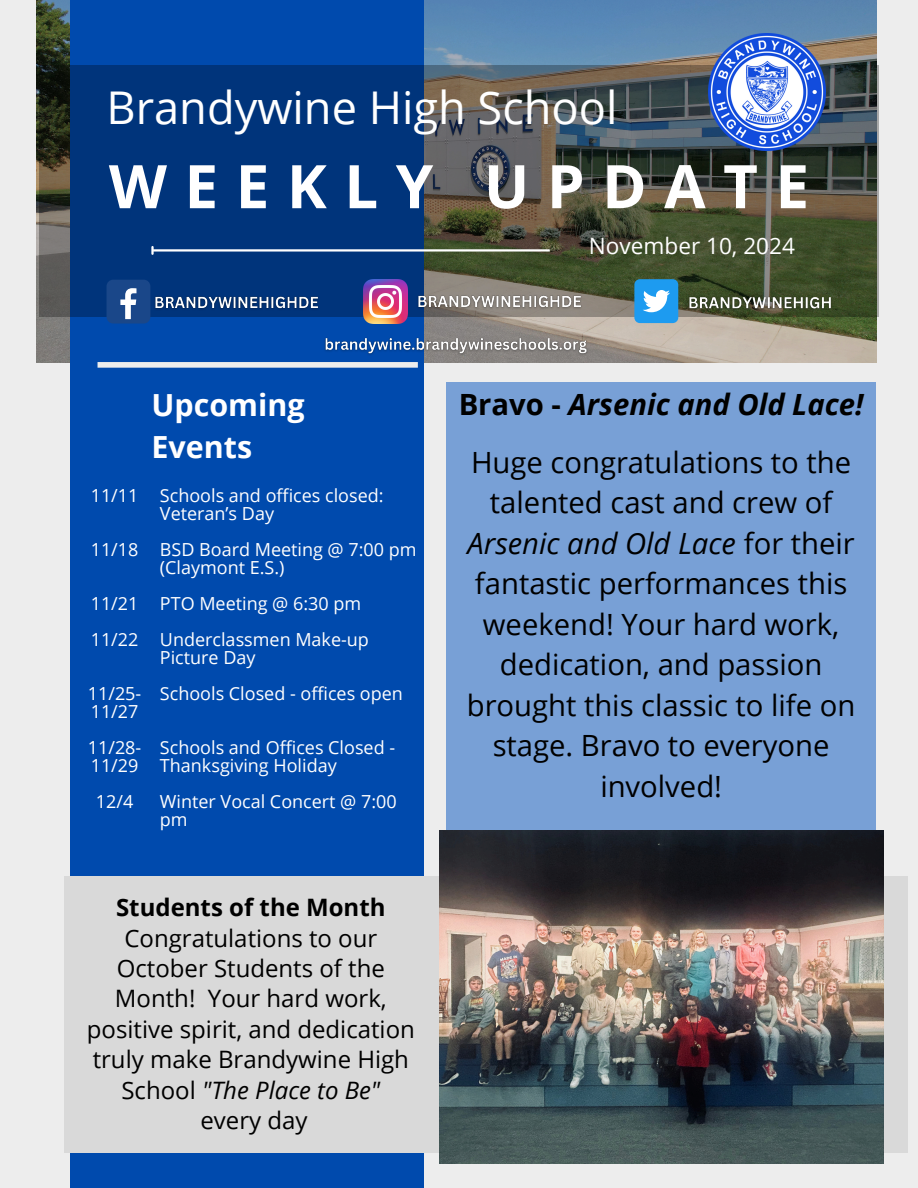
<style>
.page{position:relative;width:918px;height:1188px;background:#ededed}
.page>*{position:absolute;margin:0;border:0;box-sizing:border-box;transform-origin:0 0}
.t1{font:700 60.15px "Open Sans";letter-spacing:.29em;color:#fff}
.t2{font:45.15px "Open Sans";color:#fff}
.t3{font:700 30.45px/42.3px "Open Sans";color:#fff}
.t4{font:29.25px/40.5px "Open Sans";color:#000;text-align:center}
.t5{font:italic 700 29.25px "Open Sans";color:#000}
.t6{font:24px/30.3px "Open Sans";color:#000;text-align:center}
.t7{font:22.5px "Open Sans";color:#fff}
.t8{font:18px/18px "Open Sans";color:#fff}
.s1{font-weight:700}
.s2{font-style:italic}
.s3{font-style:normal}
</style>
<div class="page">
<img style="left:36px;top:0;width:840px;height:362px">
<div style="left:71px;top:0;width:353px;height:1188px;background:#004aad"></div>
<svg style="left:39px;top:65px;width:840px;height:252px;background:#2b435a"></svg>
<hr style="left:153px;top:249px;width:397px;height:3px;background:#fff">
<svg style="left:151px;top:247px;width:3px;height:7px"></svg>
<div style="left:98px;top:362px;width:320px;height:6px;background:#ededed"></div>
<div style="left:64px;top:876px;width:843px;height:277px;background:#d9d9d9"></div>
<div style="left:447px;top:382px;width:429px;height:493px;background:#78a0d6"></div>
<img style="left:709px;top:33px;width:117px;height:117px">
<img style="left:363px;top:279px;width:44px;height:44px">
<img style="left:413px;top:291px;width:173px;height:23px">
<div style="left:107px;top:280px;width:43px;height:44px;background:#1a4789;border-radius:7px"></div>
<svg style="left:120px;top:288px;width:16px;height:31px"></svg>
<img style="left:151px;top:292px;width:173px;height:24px">
<div style="left:634px;top:279px;width:44px;height:44px;background:#1d9bf0;border-radius:5px"></div>
<svg style="left:643px;top:290px;width:27px;height:22px"></svg>
<img style="left:684px;top:292px;width:152px;height:23px">
<img style="left:439px;top:830px;width:444px;height:333px">
<img style="left:324px;top:333px;width:270px;height:28px">
<h6 class="t2" style="left:107px;top:76px;width:512px">Brandywine High School</h6>
<h6 class="t1" style="left:109px;top:144px;width:702px">WEEKLY UPDATE</h6>
<p class="t7" style="left:589px;top:230px;width:208px">November 10, 2024</p>
<h6 class="t8" style="left:91px;top:486px;width:49px">11/11</h6>
<h6 class="t8" style="left:91px;top:540px;width:49px">11/18</h6>
<h2 class="t8" style="left:91px;top:594px;width:49px">11/21</h2>
<h1 class="t8" style="left:91px;top:630px;width:49px">11/22</h1>
<h5 class="t8" style="left:88px;top:684px;width:55px">11/25-<br>11/27</h5>
<p class="t8" style="left:88px;top:738px;width:55px">11/28-<br>11/29</p>
<h3 class="t8" style="left:96px;top:792px;width:39px">12/4</h3>
<h6 class="t3" style="left:151px;top:383px;width:155px">Upcoming<br>Events</h6>
<h6 class="t8" style="left:160px;top:486px;width:225px">Schools and offices closed:<br>Veteran’s Day</h6>
<h6 class="t8" style="left:160px;top:540px;width:258px">BSD Board Meeting @ 7:00 pm (Claymont E.S.)</h6>
<h6 class="t8" style="left:160px;top:594px;width:203px">PTO Meeting @ 6:30 pm</h6>
<h6 class="t8" style="left:160px;top:630px;width:211px">Underclassmen Make-up<br>Picture Day</h6>
<h6 class="t8" style="left:160px;top:684px;width:245px">Schools Closed - offices open</h6>
<h6 class="t8" style="left:160px;top:738px;width:237px">Schools and Offices Closed -<br>Thanksgiving Holiday</h6>
<h6 class="t8" style="left:160px;top:792px;width:238px">Winter Vocal Concert @ 7:00 pm</h6>
<h4 class="t6" style="left:87px;top:892px;width:330px"><span class="s1">Students of the Month<br></span>Congratulations to our<br>October Students of the<br>Month! Your hard work, positive spirit, and dedication truly make Brandywine High<br>School <span class="s2">"The Place to Be"<br></span>every day</h4>
<p class="t5" style="left:459px;top:384px;width:406px"><span class="s3">Bravo -</span> Arsenic and Old Lace!</p>
<p class="t4" style="left:467px;top:441px;width:390px">Huge congratulations to the talented cast and crew of<br><span class="s2">Arsenic and Old Lace</span> for their fantastic performances this weekend! Your hard work, dedication, and passion brought this classic to life on stage. Bravo to everyone involved!</p>
</div>
